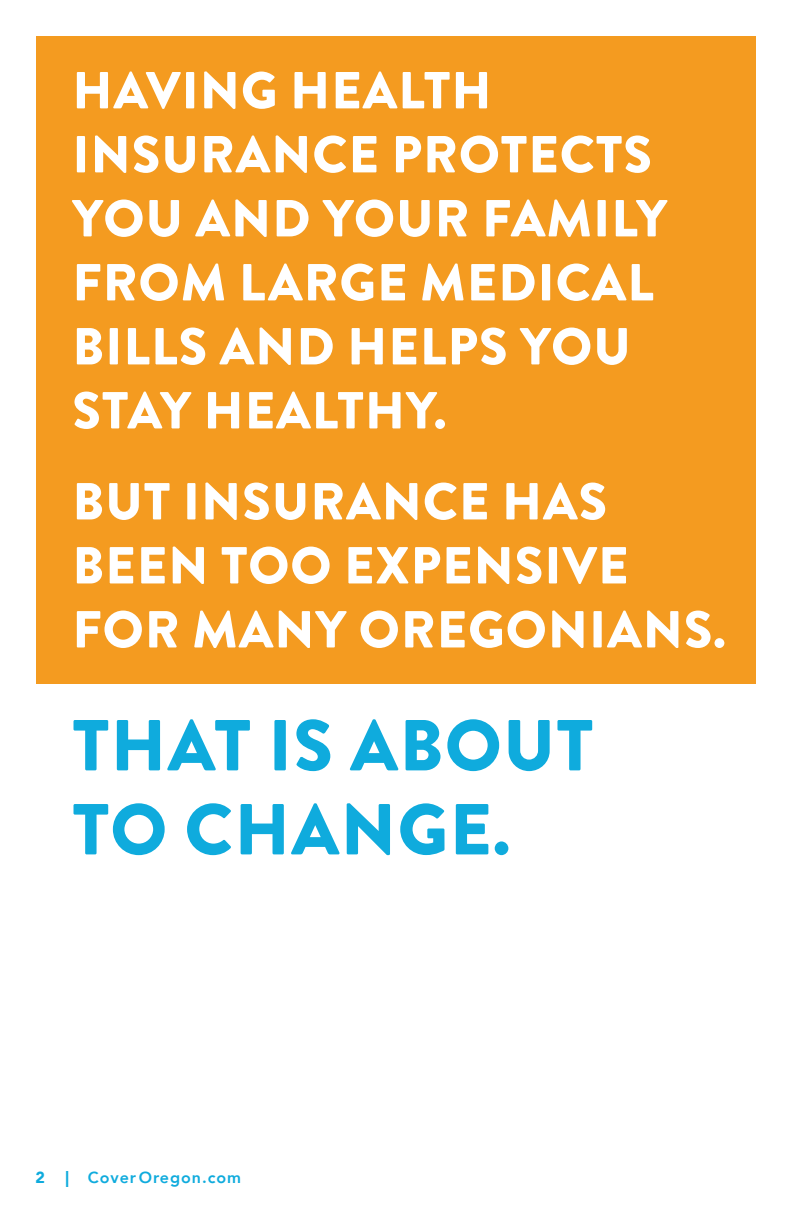
<style>
.page{position:relative;width:792px;height:1224px;background:#fff}
.page>*{position:absolute;margin:0;border:0;box-sizing:border-box;transform-origin:0 0}
.body_copy{font:900 72px/84px "Brandon Grotesque";letter-spacing:.02em;color:#0fabdd}
.body_copy-2{font:900 52px/64px "Brandon Grotesque";letter-spacing:.02em;color:#fff}
.t1{font:800 16px "Avenir";letter-spacing:.06em;color:#0fabdd}
.body_copy-3{font:900 16px "Avenir";color:#0fabdd}
.s1{font-weight:900}
</style>
<div class="page">
<div style="left:36px;top:36px;width:720px;height:648px;background:#f49b20"></div>
<p class="body_copy-2" style="left:72px;top:59px;width:596px">HAVING HEALTH<br>INSURANCE PROTECTS<br>YOU AND YOUR FAMILY<br>FROM LARGE MEDICAL<br>BILLS AND HELPS YOU<br>STAY HEALTHY.</p>
<p class="body_copy-2" style="left:72px;top:470px;width:655px">BUT INSURANCE HAS<br>BEEN TOO EXPENSIVE<br>FOR MANY OREGONIANS.</p>
<p class="body_copy" style="left:73px;top:705px;width:522px">THAT IS ABOUT<br>TO CHANGE.</p>
<p class="body_copy-3" style="left:36px;top:1164px;width:11px">2</p>
<p class="t1" style="left:66px;top:1163px;width:177px"><span class="s1">|</span> CoverOregon.com</p>
</div>
